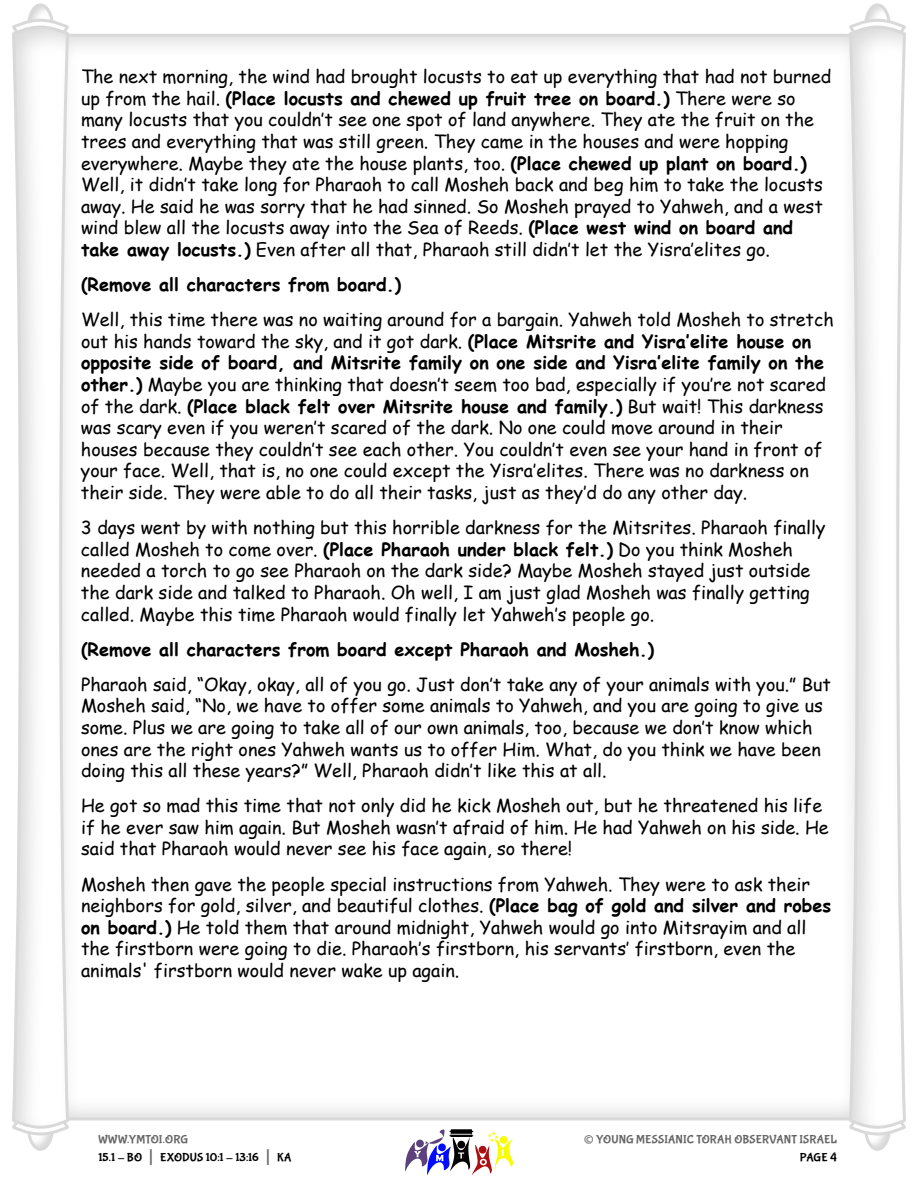
<style>
.page{position:relative;width:918px;height:1188px;background:#fff}
.page>*{position:absolute;margin:0;border:0;box-sizing:border-box;transform-origin:0 0}
.t1{font:27px "Bubblegum Sans";color:#666}
.t2{font:18px/21.6px "Comic Sans MS";color:#000}
.t3{font:700 18px "Comic Sans MS";color:#000}
.t4{font:12px/18px "Bubblegum Sans";letter-spacing:.015em;color:#000}
.t5{font:12px "Bubblegum Sans";letter-spacing:.01em;color:#666}
.s1{font-weight:700}
.s2{color:#666}
.s3{font-size:21px;color:#666}
</style>
<div class="page">
<svg style="left:405px;top:1129px;width:108px;height:46px"></svg>
<svg style="left:28px;top:1137px;width:25px;height:10px"></svg>
<div style="left:27px;top:1104px;width:27px;height:47px;border:3px solid #d9d9d9;border-radius:50%"></div>
<svg style="left:17px;top:1114px;width:55px;height:23px"></svg>
<svg style="left:28px;top:7px;width:25px;height:10px"></svg>
<div style="left:27px;top:3px;width:27px;height:48px;border:3px solid #d9d9d9;border-radius:50%"></div>
<svg style="left:18px;top:17px;width:45px;height:7px"></svg>
<svg style="left:12px;top:24px;width:58px;height:1106px"></svg>
<svg style="left:865px;top:1137px;width:25px;height:10px"></svg>
<div style="left:864px;top:1104px;width:27px;height:47px;border:3px solid #d9d9d9;border-radius:50%"></div>
<svg style="left:854px;top:1130px;width:47px;height:7px"></svg>
<svg style="left:865px;top:7px;width:25px;height:10px"></svg>
<div style="left:864px;top:3px;width:27px;height:48px;border:3px solid #d9d9d9;border-radius:50%"></div>
<svg style="left:846px;top:17px;width:54px;height:23px"></svg>
<svg style="left:848px;top:24px;width:58px;height:1106px"></svg>
<p class="t2" style="left:81px;top:68px;width:752px">The next morning, the wind had brought locusts to eat up everything that had not burned up from the hail. <span class="s1">(Place locusts and chewed up fruit tree on board )</span> There were so many locusts that you couldn’t see one spot of land anywhere. They ate the fruit on the trees and everything that was still green. They came in the houses and were hopping everywhere. Maybe they ate the house plants, too. <span class="s1">(Place chewed up plant on board )<br></span>Well, it didn’t take long for Pharaoh to call Mosheh back and beg him to take the locusts away. He said he was sorry that he had sinned. So Mosheh prayed to Yahweh, and a west wind blew all the locusts away into the Sea of Reeds. <span class="s1">(Place west wind on board and take away locusts )</span> Even after all that, Pharaoh still didn’t let the Yisra’elites go.</p>
<p class="t3" style="left:81px;top:277px;width:322px">(Remove all characters from board )</p>
<p class="t2" style="left:81px;top:311px;width:754px">Well, this time there was no waiting around for a bargain. Yahweh told Mosheh to stretch out his hands toward the sky, and it got dark. <span class="s1">(Place Mitsrite and Yisra’elite house on opposite side of board, and Mitsrite family on one side and Yisra’elite family on the other )</span> Maybe you are thinking that doesn’t seem too bad, especially if you’re not scared of the dark. <span class="s1">(Place black felt over Mitsrite house and family )</span> But wait! This darkness was scary even if you weren’t scared of the dark. No one could move around in their houses because they couldn’t see each other. You couldn’t even see your hand in front of your face. Well, that is, no one could except the Yisra’elites. There was no darkness on their side. They were able to do all their tasks, just as they’d do any other day.</p>
<p class="t2" style="left:81px;top:519px;width:746px">3 days went by with nothing but this horrible darkness for the Mitsrites. Pharaoh finally called Mosheh to come over. <span class="s1">(Place Pharaoh under black felt )</span> Do you think Mosheh needed a torch to go see Pharaoh on the dark side? Maybe Mosheh stayed just outside the dark side and talked to Pharaoh. Oh well, I am just glad Mosheh was finally getting called. Maybe this time Pharaoh would finally let Yahweh’s people go.</p>
<p class="t3" style="left:81px;top:641px;width:574px">(Remove all characters from board except Pharaoh and Mosheh )</p>
<p class="t2" style="left:81px;top:673px;width:751px">Pharaoh said, “Okay, okay, all of you go. Just don’t take any of your animals with you.” But Mosheh said, “No, we have to offer some animals to Yahweh, and you are going to give us some. Plus we are going to take all of our own animals, too, because we don’t know which ones are the right ones Yahweh wants us to offer Him. What, do you think we have been doing this all these years?” Well, Pharaoh didn’t like this at all.</p>
<p class="t2" style="left:81px;top:797px;width:749px">He got so mad this time that not only did he kick Mosheh out, but he threatened his life if he ever saw him again. But Mosheh wasn’t afraid of him. He had Yahweh on his side. He said that Pharaoh would never see his face again, so there!</p>
<p class="t2" style="left:81px;top:875px;width:752px">Mosheh then gave the people special instructions from Yahweh. They were to ask their neighbors for gold, silver, and beautiful clothes. <span class="s1">(Place bag of gold and silver and robes on board )</span> He told them that around midnight, Yahweh would go into Mitsrayim and all the firstborn were going to die. Pharaoh’s firstborn, his servants’ firstborn, even the animals' firstborn would never wake up again.</p>
<p class="t4" style="left:98px;top:1132px;width:195px"><span class="s2">WWW.YMTOI.ORG<br></span>15.1 - BO <span class="s3">|</span> EXODUS 10:1 - 13:16 <span class="s3">|</span> KA</p>
<h1 class="t1" style="left:584px;top:1128px;width:12px">©</h1>
<p class="t5" style="left:596px;top:1134px;width:242px">YOUNG MESSIANIC TORAH OBSERVANT ISRAEL</p>
<p class="t4" style="left:800px;top:1150px;width:39px">PAGE 4</p>
</div>
